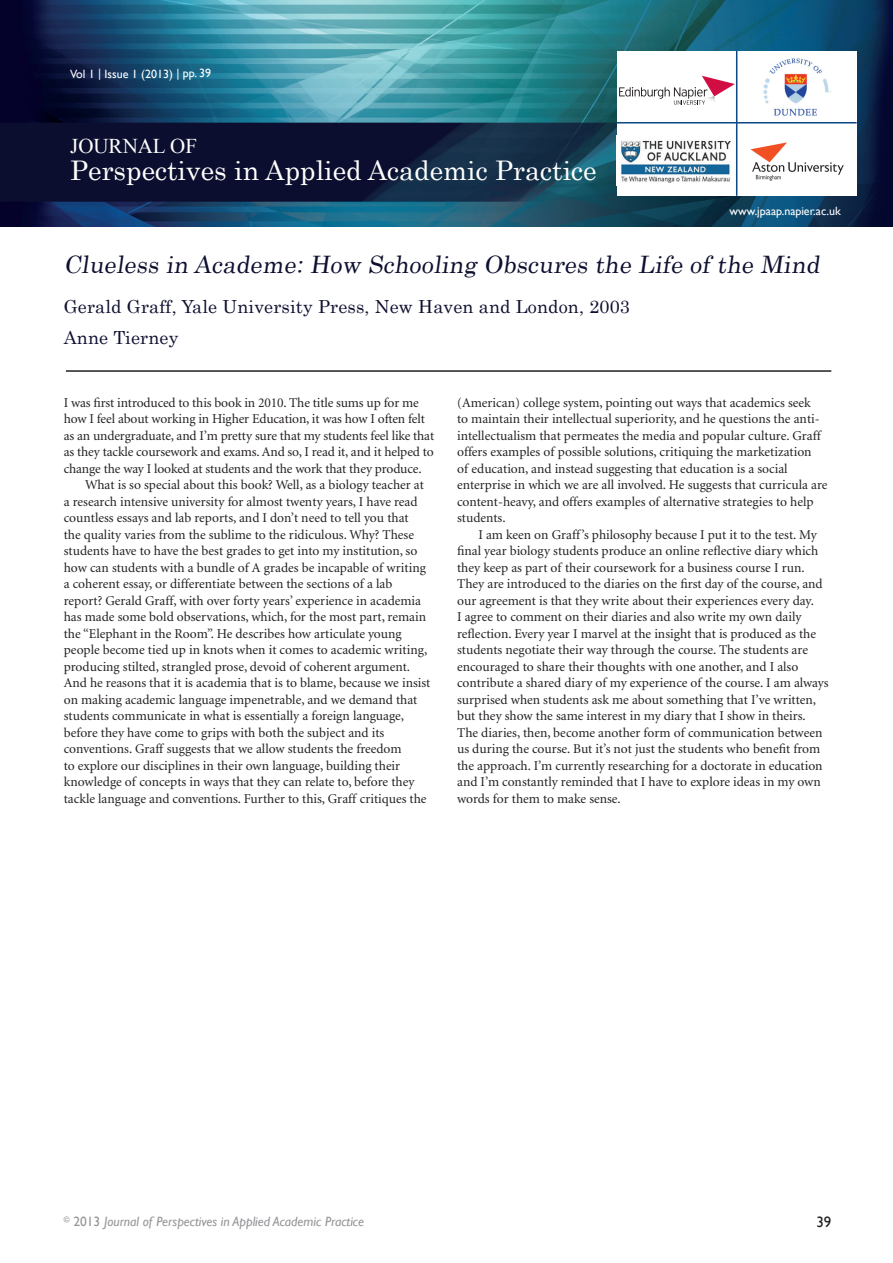
<style>
.page{position:relative;width:893px;height:1263px;background:#fff}
.page>*{position:absolute;margin:0;border:0;box-sizing:border-box;transform-origin:0 0}
.t1{font:27px "Century";color:#fff}
.t2{font:24px "Century";color:#0d0f2f}
.t3{font:21px "Times New Roman";color:#fff}
.t4{font:18px/31.2px "Century";letter-spacing:.01em;color:#0d0f2f}
.t5{font:15px "Gill Sans";color:#231f20}
.t6{font:13.5px/16.5px "Minion";color:#231f20}
.t7{font:italic 13.5px "Gill Sans";color:#939598}
.t8{font:12px "Gill Sans";color:#fff}
.s1{font-style:normal}
</style>
<div class="page">
<img style="left:0;top:0;width:893px;height:226px">
<div style="left:617px;top:51px;width:240px;height:145px;background:#fff"></div>
<img style="left:763px;top:58px;width:68px;height:58px">
<img style="left:750px;top:142px;width:93px;height:38px">
<svg style="left:619px;top:76px;width:116px;height:29px"></svg>
<img style="left:621px;top:140px;width:110px;height:43px">
<hr style="left:736px;top:51px;width:1px;height:145px;background:#0d4785">
<hr style="left:617px;top:122px;width:240px;height:2px;background:#0d4785">
<hr style="left:66px;top:370px;width:765px;height:2px;background:#231f20">
<p class="t8" style="left:70px;top:67px;width:143px">Vol 1 | Issue 1 (2013) | pp. 39</p>
<h3 class="t3" style="left:70px;top:132px;width:128px">JOURNAL OF</h3>
<h1 class="t1" style="left:70px;top:148px;width:528px">Perspectives in Applied Academic Practice</h1>
<p class="t8" style="left:729px;top:204px;width:113px">www.jpaap.napier.ac.uk</p>
<h2 class="t2" style="left:64px;top:244px;width:762px">Clueless in Academe: How Schooling Obscures the Life of the Mind</h2>
<h3 class="t4" style="left:64px;top:289px;width:568px">Gerald Graff, Yale University Press, New Haven and London, 2003<br>Anne Tierney</h3>
<p class="t6" style="left:64px;top:395px;width:356px">I was first introduced to this book in 2010. The title sums up for me</p>
<p class="t6" style="left:64px;top:411px;width:363px">how I feel about working in Higher Education, it was how I often felt</p>
<p class="t6" style="left:64px;top:428px;width:372px">as an undergraduate, and I’m pretty sure that my students feel like that</p>
<p class="t6" style="left:64px;top:444px;width:371px">as they tackle coursework and exams. And so, I read it, and it helped to</p>
<p class="t6" style="left:64px;top:461px;width:359px">change the way I looked at students and the work that they produce.</p>
<p class="t6" style="left:85px;top:477px;width:340px">What is so special about this book? Well, as a biology teacher at</p>
<p class="t6" style="left:64px;top:494px;width:355px">a research intensive university for almost twenty years, I have read</p>
<p class="t6" style="left:64px;top:510px;width:346px">countless essays and lab reports, and I don’t need to tell you that</p>
<p class="t6" style="left:64px;top:527px;width:352px">the quality varies from the sublime to the ridiculous. Why? These</p>
<p class="t6" style="left:64px;top:543px;width:355px">students have to have the best grades to get into my institution, so</p>
<p class="t6" style="left:64px;top:560px;width:364px">how can students with a bundle of A grades be incapable of writing</p>
<p class="t6" style="left:64px;top:576px;width:330px">a coherent essay, or differentiate between the sections of a lab</p>
<p class="t6" style="left:64px;top:593px;width:359px">report? Gerald Graff, with over forty years’ experience in academia</p>
<p class="t6" style="left:64px;top:609px;width:364px">has made some bold observations, which, for the most part, remain</p>
<p class="t6" style="left:64px;top:626px;width:339px">the “Elephant in the Room”. He describes how articulate young</p>
<p class="t6" style="left:64px;top:642px;width:365px">people become tied up in knots when it comes to academic writing,</p>
<p class="t6" style="left:64px;top:659px;width:348px">producing stilted, strangled prose, devoid of coherent argument.</p>
<p class="t6" style="left:64px;top:675px;width:368px">And he reasons that it is academia that is to blame, because we insist</p>
<p class="t6" style="left:64px;top:692px;width:355px">on making academic language impenetrable, and we demand that</p>
<p class="t6" style="left:64px;top:708px;width:342px">students communicate in what is essentially a foreign language,</p>
<p class="t6" style="left:64px;top:725px;width:322px">before they have come to grips with both the subject and its</p>
<p class="t6" style="left:64px;top:741px;width:339px">conventions. Graff suggests that we allow students the freedom</p>
<p class="t6" style="left:64px;top:758px;width:338px">to explore our disciplines in their own language, building their</p>
<p class="t6" style="left:64px;top:774px;width:352px">knowledge of concepts in ways that they can relate to, before they</p>
<p class="t6" style="left:64px;top:791px;width:364px">tackle language and conventions. Further to this, Graff critiques the</p>
<p class="t6" style="left:457px;top:395px;width:372px">(American) college system, pointing out ways that academics seek<br>to maintain their intellectual superiority, and he questions the anti&shy;intellectualism that permeates the media and popular culture. Graff offers examples of possible solutions, critiquing the marketization<br>of education, and instead suggesting that education is a social enterprise in which we are all involved. He suggests that curricula are content-heavy, and offers examples of alternative strategies to help students.</p>
<p class="t6" style="left:457px;top:526px;width:373px;text-indent:21px">I am keen on Graff’s philosophy because I put it to the test. My final year biology students produce an online reflective diary which they keep as part of their coursework for a business course I run.<br>They are introduced to the diaries on the first day of the course, and our agreement is that they write about their experiences every day.<br>I agree to comment on their diaries and also write my own daily reflection. Every year I marvel at the insight that is produced as the students negotiate their way through the course. The students are encouraged to share their thoughts with one another, and I also contribute a shared diary of my experience of the course. I am always surprised when students ask me about something that I’ve written, but they show the same interest in my diary that I show in theirs.<br>The diaries, then, become another form of communication between us during the course. But it’s not just the students who benefit from the approach. I’m currently researching for a doctorate in education and I’m constantly reminded that I have to explore ideas in my own words for them to make sense.</p>
<p class="t7" style="left:64px;top:1214px;width:302px"><sup>©</sup> <span class="s1">2013</span> Journal of Perspectives in Applied Academic Practice</p>
<p class="t5" style="left:816px;top:1213px;width:16px">39</p>
</div>
